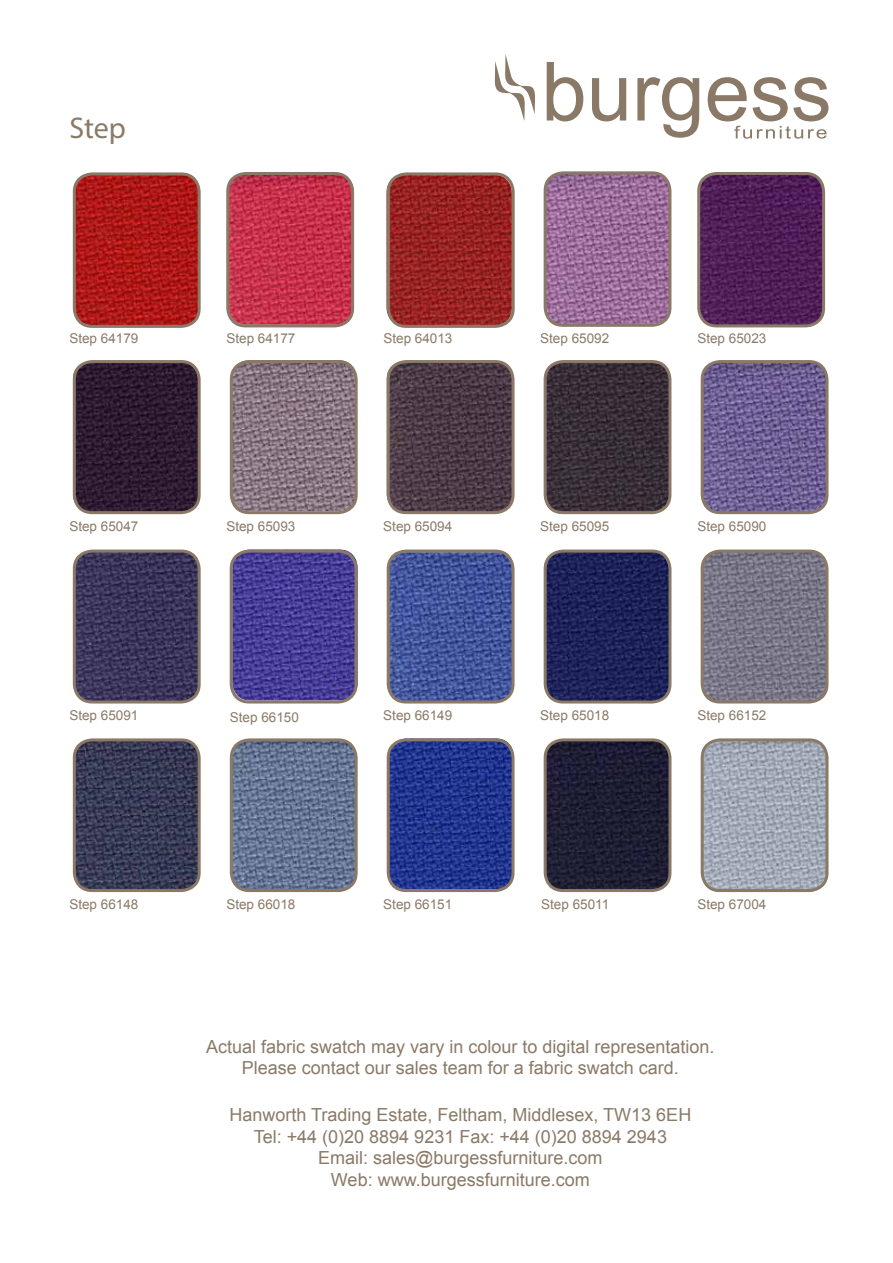
<style>
.page{position:relative;width:893px;height:1263px;background:#fff}
.page>*{position:absolute;margin:0;border:0;box-sizing:border-box;transform-origin:0 0}
.t1{font:30px "Myriad Pro";color:#8a7967}
.t2{font:18px/21.6px "Arial";color:#8a7967;text-align:center}
.t3{font:13.5px "Arial";color:#8a7967}
</style>
<div class="page">
<svg style="left:547px;top:62px;width:36px;height:59px"></svg>
<svg style="left:592px;top:78px;width:34px;height:43px"></svg>
<svg style="left:637px;top:77px;width:62px;height:61px"></svg>
<svg style="left:708px;top:77px;width:120px;height:62px"></svg>
<svg style="left:494px;top:54px;width:41px;height:67px"></svg>
<img style="left:701px;top:361px;width:126px;height:151px">
<img style="left:73px;top:553px;width:126px;height:149px">
<img style="left:74px;top:742px;width:123px;height:149px">
<img style="left:388px;top:553px;width:123px;height:150px">
<img style="left:702px;top:553px;width:125px;height:148px">
<img style="left:702px;top:742px;width:125px;height:150px">
<img style="left:231px;top:742px;width:123px;height:149px">
<img style="left:388px;top:742px;width:123px;height:146px">
<img style="left:544px;top:553px;width:126px;height:148px">
<img style="left:545px;top:740px;width:125px;height:151px">
<img style="left:701px;top:174px;width:123px;height:151px">
<img style="left:73px;top:364px;width:124px;height:149px">
<img style="left:544px;top:173px;width:126px;height:150px">
<img style="left:231px;top:360px;width:123px;height:150px">
<img style="left:387px;top:364px;width:124px;height:148px">
<img style="left:544px;top:364px;width:126px;height:150px">
<img style="left:386px;top:176px;width:125px;height:150px">
<img style="left:230px;top:174px;width:124px;height:151px">
<img style="left:74px;top:176px;width:123px;height:148px">
<img style="left:232px;top:551px;width:122px;height:149px">
<div style="left:73px;top:172px;width:128px;height:156px;border:3px solid #8a7967;border-radius:18px"></div>
<div style="left:73px;top:738px;width:128px;height:154px;border:3px solid #8a7967;border-radius:18px"></div>
<div style="left:230px;top:738px;width:128px;height:154px;border:3px solid #8a7967;border-radius:18px"></div>
<div style="left:387px;top:738px;width:128px;height:154px;border:3px solid #8a7967;border-radius:18px"></div>
<div style="left:544px;top:738px;width:127px;height:154px;border:3px solid #8a7967;border-radius:18px"></div>
<div style="left:544px;top:549px;width:127px;height:154px;border:3px solid #8a7967;border-radius:18px"></div>
<div style="left:701px;top:738px;width:127px;height:154px;border:3px solid #8a7967;border-radius:18px"></div>
<div style="left:701px;top:549px;width:127px;height:154px;border:3px solid #8a7967;border-radius:18px"></div>
<div style="left:73px;top:360px;width:128px;height:154px;border:3px solid #8a7967;border-radius:18px"></div>
<div style="left:230px;top:360px;width:128px;height:154px;border:3px solid #8a7967;border-radius:18px"></div>
<div style="left:387px;top:360px;width:128px;height:154px;border:3px solid #8a7967;border-radius:18px"></div>
<div style="left:387px;top:172px;width:128px;height:156px;border:3px solid #8a7967;border-radius:18px"></div>
<div style="left:544px;top:171px;width:127px;height:156px;border:3px solid #8a7967;border-radius:18px"></div>
<div style="left:544px;top:360px;width:127px;height:154px;border:3px solid #8a7967;border-radius:18px"></div>
<div style="left:701px;top:360px;width:127px;height:154px;border:3px solid #8a7967;border-radius:18px"></div>
<div style="left:697px;top:172px;width:128px;height:155px;border:3px solid #8a7967;border-radius:18px"></div>
<div style="left:230px;top:549px;width:128px;height:154px;border:3px solid #8a7967;border-radius:18px"></div>
<div style="left:73px;top:549px;width:128px;height:154px;border:3px solid #8a7967;border-radius:18px"></div>
<div style="left:387px;top:549px;width:128px;height:154px;border:3px solid #8a7967;border-radius:18px"></div>
<div style="left:226px;top:172px;width:128px;height:155px;border:3px solid #8a7967;border-radius:18px"></div>
<h1 class="t1" style="left:69px;top:110px;width:58px">Step</h1>
<p class="t3" style="left:69px;top:330px;width:71px">Step 64179</p>
<p class="t3" style="left:226px;top:330px;width:71px">Step 64177</p>
<p class="t3" style="left:383px;top:330px;width:71px">Step 64013</p>
<p class="t3" style="left:540px;top:330px;width:71px">Step 65092</p>
<p class="t3" style="left:697px;top:330px;width:71px">Step 65023</p>
<p class="t3" style="left:69px;top:517px;width:71px">Step 65047</p>
<p class="t3" style="left:226px;top:517px;width:71px">Step 65093</p>
<p class="t3" style="left:383px;top:517px;width:71px">Step 65094</p>
<p class="t3" style="left:540px;top:517px;width:71px">Step 65095</p>
<p class="t3" style="left:697px;top:517px;width:71px">Step 65090</p>
<p class="t3" style="left:69px;top:707px;width:71px">Step 65091</p>
<p class="t3" style="left:230px;top:708px;width:71px">Step 66150</p>
<p class="t3" style="left:383px;top:707px;width:71px">Step 66149</p>
<p class="t3" style="left:540px;top:707px;width:71px">Step 65018</p>
<p class="t3" style="left:697px;top:707px;width:71px">Step 66152</p>
<p class="t3" style="left:69px;top:895px;width:71px">Step 66148</p>
<p class="t3" style="left:226px;top:895px;width:71px">Step 66018</p>
<p class="t3" style="left:383px;top:895px;width:71px">Step 66151</p>
<p class="t3" style="left:541px;top:895px;width:70px">Step 65011</p>
<p class="t3" style="left:697px;top:895px;width:71px">Step 67004</p>
<p class="t2" style="left:206px;top:1036px;width:510px">Actual fabric swatch may vary in colour to digital representation.<br>Please contact our sales team for a fabric swatch card.</p>
<p class="t2" style="left:229px;top:1104px;width:463px">Hanworth Trading Estate, Feltham, Middlesex, TW13 6EH Tel: +44 (0)20 8894 9231 Fax: +44 (0)20 8894 2943<br>Email: sales@burgessfurniture.com<br>Web: www.burgessfurniture.com</p>
</div>
